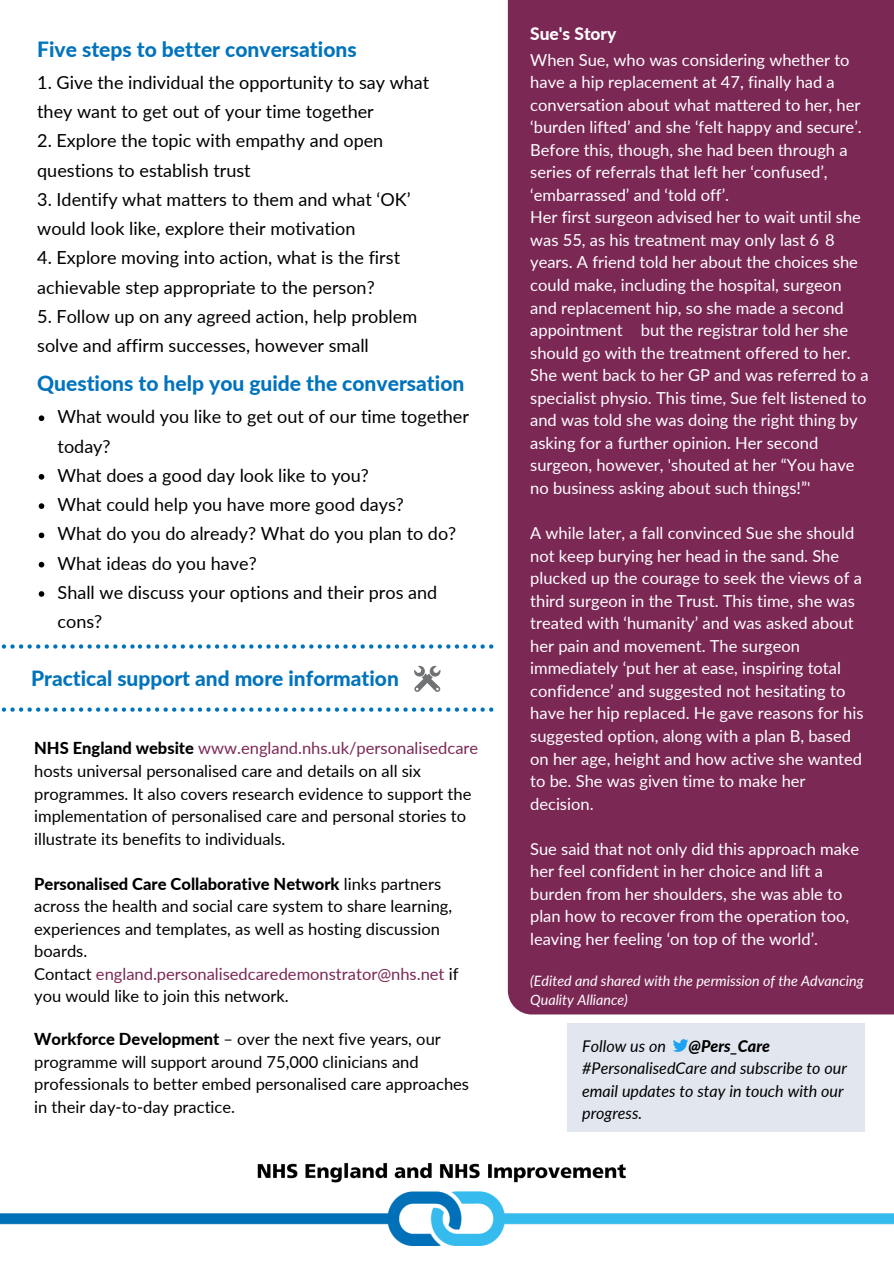
<style>
.page{position:relative;width:894px;height:1264px;background:#fff}
.page>*{position:absolute;margin:0;border:0;box-sizing:border-box;transform-origin:0 0}
.t1{font:800 21px "Lato";color:#0073bd}
.t2{font:800 20.85px "Lato";color:#0073bd}
.t3{font:18px/29.2px "Lato";color:#000}
.t4{font:800 17.4px "Lato";color:#fff}
.t5{font:16.5px/22.5px "Lato";color:#fff}
.t6{font:16.5px/22.5px "Lato";color:#000}
.t7{font:italic 16.05px/22.2px "Lato";color:#000}
.t8{font:italic 800 16.05px "Lato";color:#000}
.t9{font:italic 14.25px/19px "Lato";color:#fff}
.s1{font-weight:800}
.s2{color:#7c2855}
</style>
<div class="page">
<div style="left:566px;top:1022px;width:298px;height:109px;background:#e1e6ef"></div>
<svg style="left:39px;top:415px;width:5px;height:6px"></svg>
<svg style="left:39px;top:474px;width:5px;height:5px"></svg>
<svg style="left:39px;top:503px;width:5px;height:6px"></svg>
<svg style="left:39px;top:532px;width:5px;height:6px"></svg>
<svg style="left:39px;top:562px;width:5px;height:5px"></svg>
<svg style="left:39px;top:591px;width:5px;height:6px"></svg>
<svg style="left:414px;top:665px;width:26px;height:27px"></svg>
<svg style="left:2px;top:644px;width:491px;height:4px"></svg>
<svg style="left:2px;top:707px;width:491px;height:4px"></svg>
<div style="left:507px;top:0;width:386px;height:1014px;background:#7c2855"></div>
<img style="left:673px;top:1039px;width:16px;height:13px">
<img style="left:0;top:1193px;width:893px;height:52px">
<img style="left:257px;top:1163px;width:369px;height:30px">
<p class="t1" style="left:37px;top:36px;width:321px">Five steps to better conversations</p>
<p class="t3" style="left:37px;top:67px;width:393px">1. Give the individual the opportunity to say what they want to get out of your time together</p>
<p class="t3" style="left:37px;top:126px;width:347px">2. Explore the topic with empathy and open questions to establish trust</p>
<p class="t3" style="left:37px;top:184px;width:375px">3. Identify what matters to them and what ‘OK’ would look like, explore their motivation</p>
<p class="t3" style="left:37px;top:243px;width:364px">4. Explore moving into action, what is the first achievable step appropriate to the person?</p>
<p class="t3" style="left:37px;top:301px;width:381px">5. Follow up on any agreed action, help problem solve and affirm successes, however small</p>
<p class="t1" style="left:37px;top:370px;width:428px">Questions to help you guide the conversation</p>
<p class="t3" style="left:58px;top:402px;width:413px">What would you like to get out of our time together today?</p>
<p class="t3" style="left:58px;top:460px;width:313px">What does a good day look like to you?</p>
<p class="t3" style="left:58px;top:489px;width:348px">What could help you have more good days?</p>
<p class="t3" style="left:58px;top:519px;width:400px">What do you do already? What do you plan to do?</p>
<p class="t3" style="left:58px;top:548px;width:200px">What ideas do you have?</p>
<p class="t3" style="left:58px;top:577px;width:381px">Shall we discuss your options and their pros and cons?</p>
<p class="t2" style="left:31px;top:665px;width:369px">Practical support and more information</p>
<p class="t6" style="left:34px;top:736px;width:445px"><span class="s1">NHS England website</span> <span class="s2">www.england.nhs.uk/personalisedcare </span>hosts universal personalised care and details on all six programmes. It also covers research evidence to support the implementation of personalised care and personal stories to illustrate its benefits to individuals.</p>
<p class="t6" style="left:34px;top:872px;width:425px"><span class="s1">Personalised Care Collaborative Network</span> links partners across the health and social care system to share learning, experiences and templates, as well as hosting discussion boards.<br>Contact <span class="s2">england.personalisedcaredemonstrator@nhs.net</span> if you would like to join this network.</p>
<p class="t6" style="left:34px;top:1027px;width:436px"><span class="s1">Workforce Development</span> – over the next five years, our programme will support around 75,000 clinicians and professionals to better embed personalised care approaches in their day-to-day practice.</p>
<p class="t4" style="left:530px;top:23px;width:87px">Sue's Story</p>
<p class="t5" style="left:530px;top:48px;width:340px">When Sue, who was considering whether to have a hip replacement at 47, finally had a conversation about what mattered to her, her ‘burden lifted’ and she ‘felt happy and secure’.<br>Before this, though, she had been through a series of referrals that left her ‘confused’, ‘embarrassed’ and ‘told off’.<br>Her first surgeon advised her to wait until she was 55, as his treatment may only last 6 8 years. A friend told her about the choices she could make, including the hospital, surgeon and replacement hip, so she made a second appointment but the registrar told her she should go with the treatment offered to her.<br>She went back to her GP and was referred to a specialist physio. This time, Sue felt listened to and was told she was doing the right thing by asking for a further opinion. Her second surgeon, however, 'shouted at her “You have no business asking about such things!”'</p>
<p class="t5" style="left:530px;top:521px;width:335px">A while later, a fall convinced Sue she should not keep burying her head in the sand. She plucked up the courage to seek the views of a third surgeon in the Trust. This time, she was treated with ‘humanity’ and was asked about her pain and movement. The surgeon immediately ‘put her at ease, inspiring total confidence’ and suggested not hesitating to have her hip replaced. He gave reasons for his suggested option, along with a plan B, based on her age, height and how active she wanted to be. She was given time to make her decision.</p>
<p class="t5" style="left:530px;top:837px;width:330px">Sue said that not only did this approach make her feel confident in her choice and lift a burden from her shoulders, she was able to plan how to recover from the operation too, leaving her feeling ‘on top of the world’.</p>
<p class="t9" style="left:530px;top:971px;width:335px">(Edited and shared with the permission of the Advancing<br>Quality Alliance)</p>
<p class="t7" style="left:582px;top:1034px;width:85px">Follow us on</p>
<p class="t8" style="left:688px;top:1036px;width:83px">@Pers_Care</p>
<p class="t7" style="left:582px;top:1057px;width:266px">#PersonalisedCare and subscribe to our email updates to stay in touch with our progress.</p>
</div>
